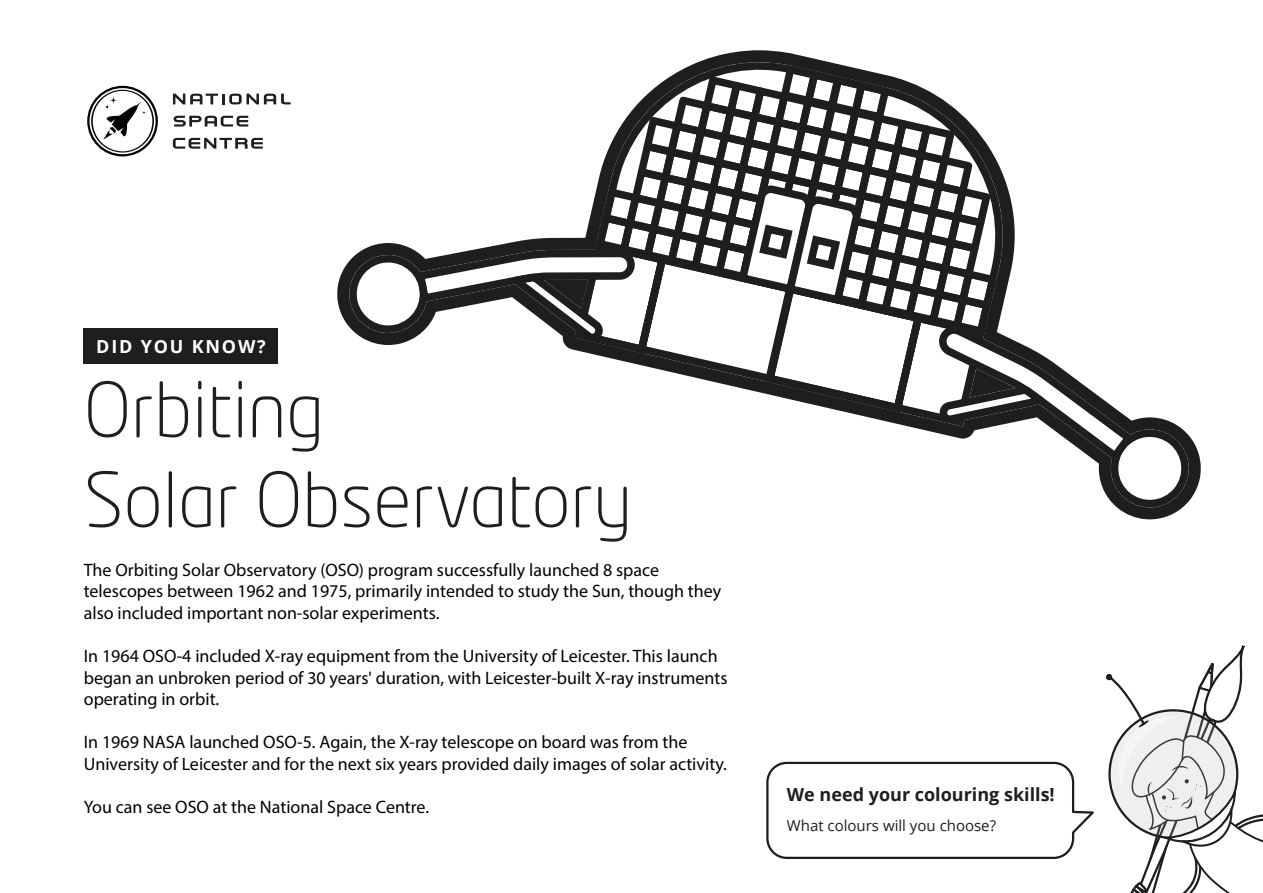
<style>
.page{position:relative;width:1263px;height:893px;background:#fff}
.page>*{position:absolute;margin:0;border:0;box-sizing:border-box;transform-origin:0 0}
.t1{font:300 75px/90px "Neo Tech Std";color:#1e1e1c}
.t2{font:18px/21.6px "Myriad Pro";color:#020203}
.t3{font:700 18px "Open Sans";color:#1e1e1c}
.t4{font:700 18px "Open Sans";letter-spacing:.1em;color:#fff}
.t5{font:15px "Open Sans";color:#1e1e1c}
</style>
<div class="page">
<div style="left:84px;top:329px;width:194px;height:35px;background:#1e1e1c"></div>
<svg style="left:174px;top:116px;width:74px;height:11px"></svg>
<svg style="left:173px;top:138px;width:90px;height:11px"></svg>
<svg style="left:173px;top:94px;width:118px;height:10px"></svg>
<svg style="left:87px;top:86px;width:71px;height:70px"></svg>
<svg style="left:766px;top:645px;width:497px;height:248px"></svg>
<svg style="left:337px;top:50px;width:864px;height:469px"></svg>
<p class="t4" style="left:96px;top:334px;width:171px">DID YOU KNOW?</p>
<h1 class="t1" style="left:84px;top:364px;width:550px">Orbiting<br>Solar Observatory</h1>
<p class="t2" style="left:84px;top:558px;width:639px">The Orbiting Solar Observatory (OSO) program successfully launched 8 space telescopes between 1962 and 1975, primarily intended to study the Sun, though they also included important non-solar experiments.</p>
<p class="t2" style="left:84px;top:645px;width:645px">In 1964 OSO-4 included X-ray equipment from the University of Leicester. This launch began an unbroken period of 30 years' duration, with Leicester-built X-ray instruments operating in orbit.</p>
<p class="t2" style="left:84px;top:731px;width:645px">In 1969 NASA launched OSO-5. Again, the X-ray telescope on board was from the<br>University of Leicester and for the next six years provided daily images of solar activity.</p>
<p class="t2" style="left:84px;top:796px;width:347px">You can see OSO at the National Space Centre.</p>
<p class="t3" style="left:787px;top:782px;width:269px">We need your colouring skills!</p>
<p class="t5" style="left:787px;top:816px;width:211px">What colours will you choose?</p>
</div>
